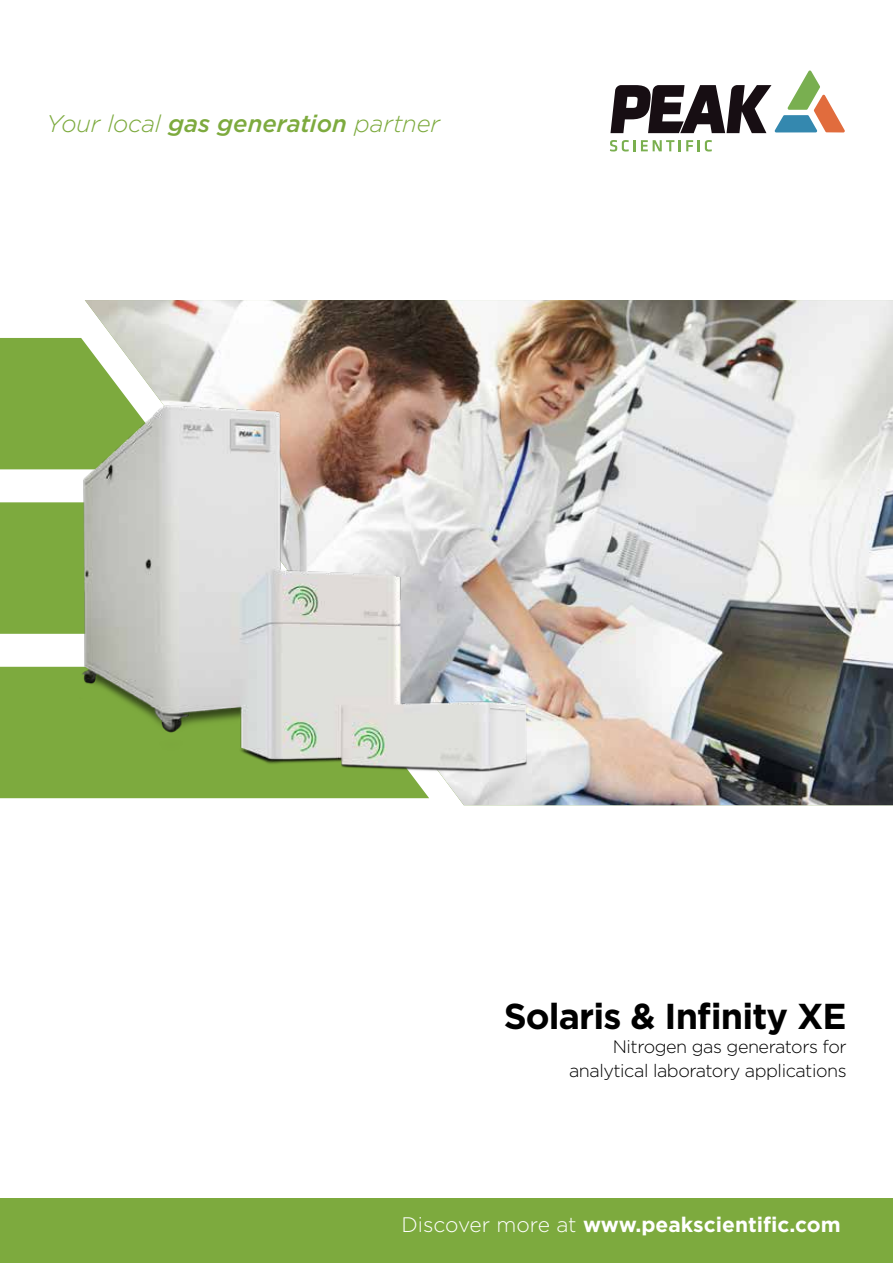
<style>
.page{position:relative;width:893px;height:1263px;background:#fff}
.page>*{position:absolute;margin:0;border:0;box-sizing:border-box;transform-origin:0 0}
.t1{font:700 36px "Gotham";letter-spacing:-.025em;color:#000}
.t2{font:italic 300 24px "Gotham";letter-spacing:-.01em;color:#7daa3e}
.t3{font:700 21px "Gotham";color:#fff}
.t4{font:300 18px/24px "Gotham";letter-spacing:-.025em;color:#000;text-align:right}
.s1{font-weight:500}
.s2{font-weight:300}
</style>
<div class="page">
<img style="left:85px;top:300px;width:808px;height:505px">
<div style="left:0;top:667px;width:41px;height:131px;background:#7daa3e"></div>
<svg style="left:0;top:338px;width:181px;height:131px;background:#8fb45b"></svg>
<div style="left:0;top:502px;width:41px;height:132px;background:#7daa3e"></div>
<svg style="left:610px;top:71px;width:235px;height:62px"></svg>
<svg style="left:610px;top:140px;width:102px;height:12px"></svg>
<div style="left:0;top:1198px;width:893px;height:65px;background:#7daa3e"></div>
<img style="left:41px;top:352px;width:528px;height:446px">
<h2 class="t2" style="left:46px;top:108px;width:395px">Your local <span class="s1">gas generation</span> partner</h2>
<h1 class="t1" style="left:504px;top:992px;width:344px">Solaris &amp; Infinity XE</h1>
<p class="t4" style="left:569px;top:1034px;width:279px">Nitrogen gas generators for analytical laboratory applications</p>
<p class="t3" style="left:401px;top:1210px;width:441px"><span class="s2">Discover more at</span> www.peakscientific.com</p>
</div>
